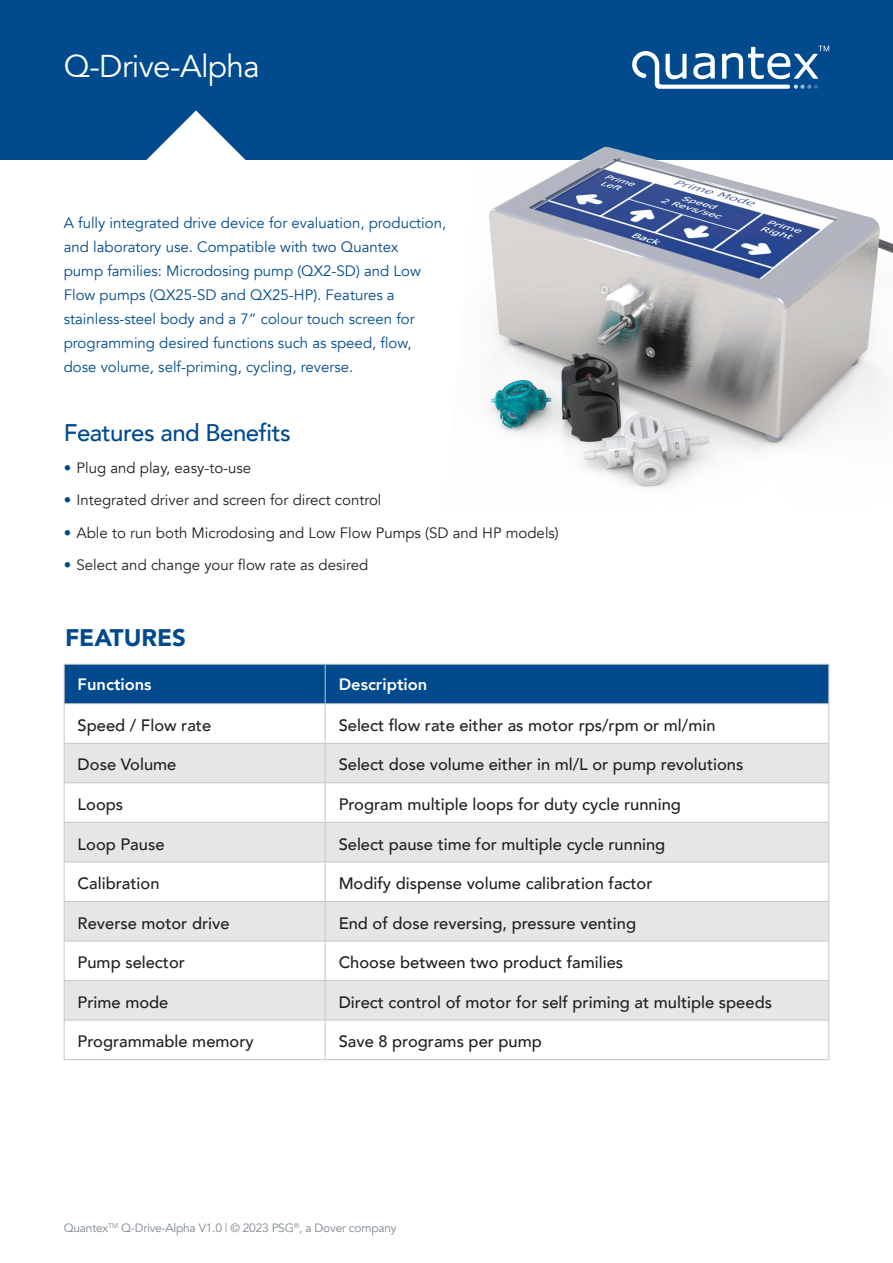
<style>
.page{position:relative;width:893px;height:1263px;background:#fff}
.page>*{position:absolute;margin:0;border:0;box-sizing:border-box;transform-origin:0 0}
.t1{font:31.5px "Avenir";letter-spacing:-.02em;color:#fff}
.t2{font:500 24px "Avenir";letter-spacing:-.02em;color:#004a8d}
.t3{font:900 24px "Avenir";color:#004a8d}
.t4{font:500 16.5px "Avenir";color:#231f20}
.t5{font:800 16.5px "Avenir";color:#fff}
.t6{font:15px/24px "Avenir";color:#004a8d}
.t7{font:15px "Avenir";color:#231f20}
.t8{font:12px "Avenir";letter-spacing:-.02em;color:#7e868d}
.s1{color:#004a8d}
</style>
<div class="page">
<div style="left:0;top:0;width:893px;height:159px;background:#004a8d"></div>
<svg style="left:145px;top:110px;width:102px;height:50px"></svg>
<svg style="left:632px;top:46px;width:197px;height:43px"></svg>
<img style="left:444px;top:146px;width:449px;height:342px">
<div style="left:65px;top:665px;width:763px;height:38px;background:#004a8d"></div>
<svg style="left:65px;top:744px;width:763px;height:276px;fill:#e6e6e7"></svg>
<hr style="left:64px;top:664px;width:261px;height:1px;background:#c4c5c7">
<hr style="left:64px;top:664px;width:1px;height:39px;background:#c4c5c7">
<hr style="left:325px;top:664px;width:504px;height:1px;background:#c4c5c7">
<hr style="left:828px;top:664px;width:1px;height:39px;background:#c4c5c7">
<hr style="left:64px;top:703px;width:261px;height:1px;background:#c4c5c7">
<hr style="left:325px;top:703px;width:504px;height:1px;background:#c4c5c7">
<hr style="left:64px;top:704px;width:1px;height:39px;background:#c4c5c7">
<hr style="left:828px;top:704px;width:1px;height:39px;background:#c4c5c7">
<hr style="left:64px;top:743px;width:261px;height:1px;background:#c4c5c7">
<hr style="left:64px;top:744px;width:1px;height:38px;background:#c4c5c7">
<hr style="left:325px;top:743px;width:504px;height:1px;background:#c4c5c7">
<hr style="left:828px;top:744px;width:1px;height:38px;background:#c4c5c7">
<hr style="left:64px;top:782px;width:261px;height:1px;background:#c4c5c7">
<hr style="left:64px;top:783px;width:1px;height:39px;background:#c4c5c7">
<hr style="left:325px;top:782px;width:504px;height:1px;background:#c4c5c7">
<hr style="left:828px;top:783px;width:1px;height:39px;background:#c4c5c7">
<hr style="left:64px;top:822px;width:261px;height:1px;background:#c4c5c7">
<hr style="left:64px;top:823px;width:1px;height:38px;background:#c4c5c7">
<hr style="left:325px;top:822px;width:504px;height:1px;background:#c4c5c7">
<hr style="left:828px;top:823px;width:1px;height:38px;background:#c4c5c7">
<hr style="left:64px;top:861px;width:261px;height:1px;background:#c4c5c7">
<hr style="left:64px;top:862px;width:1px;height:39px;background:#c4c5c7">
<hr style="left:325px;top:861px;width:504px;height:1px;background:#c4c5c7">
<hr style="left:828px;top:862px;width:1px;height:39px;background:#c4c5c7">
<hr style="left:64px;top:901px;width:261px;height:1px;background:#c4c5c7">
<hr style="left:64px;top:902px;width:1px;height:39px;background:#c4c5c7">
<hr style="left:325px;top:901px;width:504px;height:1px;background:#c4c5c7">
<hr style="left:828px;top:902px;width:1px;height:39px;background:#c4c5c7">
<hr style="left:64px;top:941px;width:261px;height:1px;background:#c4c5c7">
<hr style="left:64px;top:941px;width:1px;height:39px;background:#c4c5c7">
<hr style="left:325px;top:941px;width:504px;height:1px;background:#c4c5c7">
<hr style="left:828px;top:941px;width:1px;height:39px;background:#c4c5c7">
<hr style="left:64px;top:980px;width:261px;height:1px;background:#c4c5c7">
<hr style="left:64px;top:981px;width:1px;height:39px;background:#c4c5c7">
<hr style="left:325px;top:980px;width:504px;height:1px;background:#c4c5c7">
<hr style="left:828px;top:981px;width:1px;height:39px;background:#c4c5c7">
<hr style="left:64px;top:1020px;width:261px;height:1px;background:#c4c5c7">
<hr style="left:64px;top:1020px;width:1px;height:39px;background:#c4c5c7">
<hr style="left:325px;top:1020px;width:504px;height:1px;background:#c4c5c7">
<hr style="left:828px;top:1020px;width:1px;height:39px;background:#c4c5c7">
<hr style="left:64px;top:1059px;width:261px;height:1px;background:#c4c5c7">
<hr style="left:325px;top:1059px;width:504px;height:1px;background:#c4c5c7">
<hr style="left:325px;top:1020px;width:1px;height:39px;background:#c4c5c7">
<hr style="left:325px;top:664px;width:1px;height:39px;background:#c4c5c7">
<hr style="left:325px;top:704px;width:1px;height:39px;background:#c4c5c7">
<hr style="left:325px;top:744px;width:1px;height:38px;background:#c4c5c7">
<hr style="left:325px;top:783px;width:1px;height:39px;background:#c4c5c7">
<hr style="left:325px;top:823px;width:1px;height:38px;background:#c4c5c7">
<hr style="left:325px;top:862px;width:1px;height:39px;background:#c4c5c7">
<hr style="left:325px;top:902px;width:1px;height:39px;background:#c4c5c7">
<hr style="left:325px;top:941px;width:1px;height:39px;background:#c4c5c7">
<hr style="left:325px;top:981px;width:1px;height:39px;background:#c4c5c7">
<h1 class="t1" style="left:64px;top:48px;width:198px">Q-Drive-Alpha</h1>
<p class="t6" style="left:64px;top:211px;width:384px">A fully integrated drive device for evaluation, production, and laboratory use. Compatible with two Quantex<br>pump families: Microdosing pump (QX2-SD) and Low Flow pumps (QX25-SD and QX25-HP). Features a stainless-steel body and a 7” colour touch screen for programming desired functions such as speed, flow, dose volume, self-priming, cycling, reverse.</p>
<h2 class="t2" style="left:64px;top:412px;width:228px">Features and Benefits</h2>
<p class="t7" style="left:64px;top:459px;width:189px"><span class="s1">•</span> Plug and play, easy-to-use</p>
<p class="t7" style="left:64px;top:491px;width:319px"><span class="s1">•</span> Integrated driver and screen for direct control</p>
<p class="t7" style="left:64px;top:523px;width:497px"><span class="s1">•</span> Able to run both Microdosing and Low Flow Pumps (SD and HP models)</p>
<p class="t7" style="left:64px;top:556px;width:306px"><span class="s1">•</span> Select and change your flow rate as desired</p>
<h2 class="t3" style="left:65px;top:617px;width:122px">FEATURES</h2>
<p class="t5" style="left:78px;top:672px;width:75px">Functions</p>
<p class="t5" style="left:339px;top:672px;width:90px">Description</p>
<p class="t4" style="left:78px;top:711px;width:135px">Speed / Flow rate</p>
<p class="t4" style="left:339px;top:711px;width:378px">Select flow rate either as motor rps/rpm or ml/min</p>
<p class="t4" style="left:78px;top:750px;width:100px">Dose Volume</p>
<p class="t4" style="left:339px;top:750px;width:406px">Select dose volume either in ml/L or pump revolutions</p>
<p class="t4" style="left:78px;top:790px;width:47px">Loops</p>
<p class="t4" style="left:339px;top:790px;width:344px">Program multiple loops for duty cycle running</p>
<p class="t4" style="left:78px;top:829px;width:88px">Loop Pause</p>
<p class="t4" style="left:339px;top:829px;width:328px">Select pause time for multiple cycle running</p>
<p class="t4" style="left:78px;top:869px;width:83px">Calibration</p>
<p class="t4" style="left:339px;top:869px;width:315px">Modify dispense volume calibration factor</p>
<p class="t4" style="left:78px;top:909px;width:153px">Reverse motor drive</p>
<p class="t4" style="left:339px;top:909px;width:299px">End of dose reversing, pressure venting</p>
<p class="t4" style="left:78px;top:948px;width:109px">Pump selector</p>
<p class="t4" style="left:339px;top:948px;width:286px">Choose between two product families</p>
<p class="t4" style="left:78px;top:988px;width:92px">Prime mode</p>
<p class="t4" style="left:339px;top:988px;width:435px">Direct control of motor for self priming at multiple speeds</p>
<p class="t4" style="left:78px;top:1027px;width:178px">Programmable memory</p>
<p class="t4" style="left:339px;top:1027px;width:205px">Save 8 programs per pump</p>
<p class="t8" style="left:64px;top:1221px;width:334px">Quantex<sup>TM</sup> Q-Drive-Alpha V1.0 | © 2023 PSG<sup>®</sup>, a Dover company</p>
</div>
